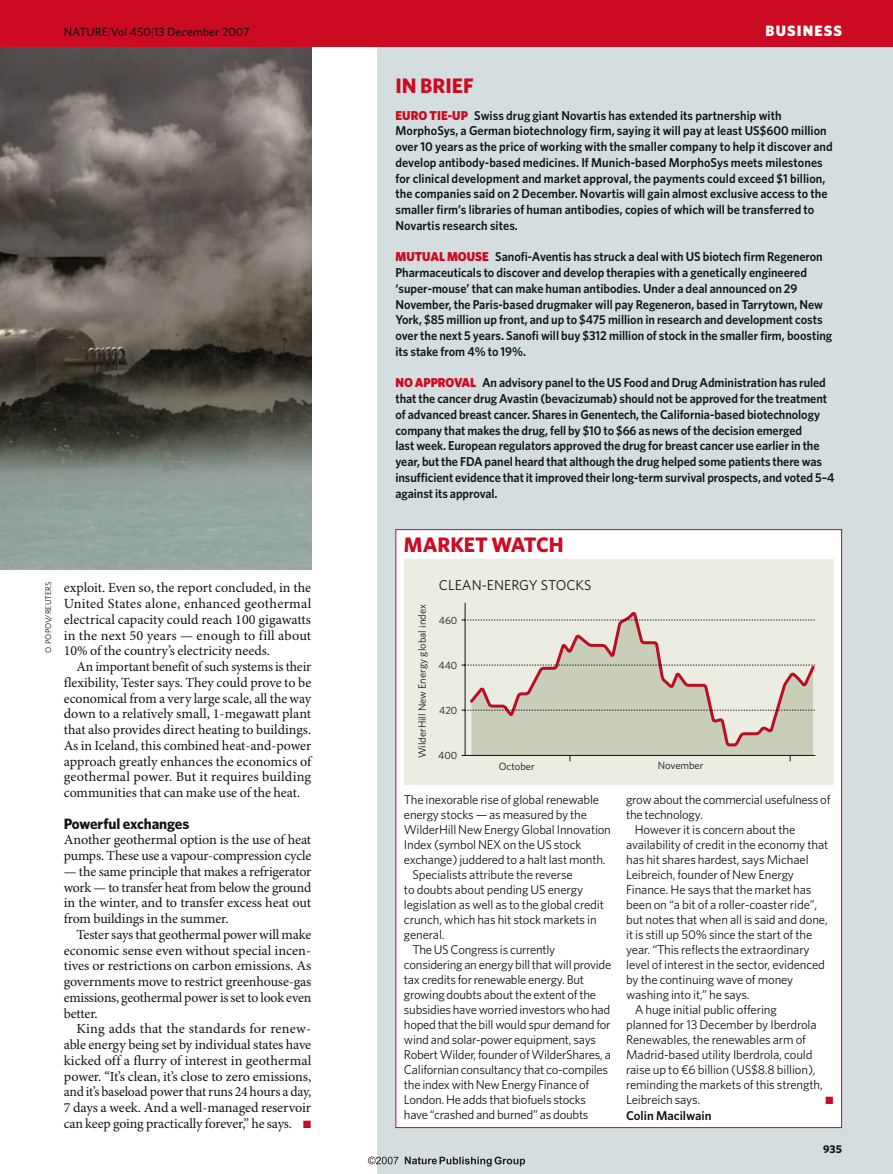
<style>
.page{position:relative;width:893px;height:1174px;background:#fff}
.page>*{position:absolute;margin:0;border:0;box-sizing:border-box;transform-origin:0 0}
.t1{font:700 21px "Whitney";color:#cc0a21}
.t2{font:700 15px "Whitney";letter-spacing:-.005em;color:#141414}
.t3{font:900 15px "Whitney";letter-spacing:.075em;color:#fff}
.t4{font:14.25px "Whitney";color:#141414}
.t5{font:13.95px/15.8px "Minion Pro";letter-spacing:-.01em;color:#141414;text-align:justify}
.t6{font:600 12.9px/15.8px "Whitney";color:#141414;scale:.95 1}
.t7{font:12.75px "Whitney";letter-spacing:-.015em;color:#141414}
.t8{font:600 12.75px "Whitney";color:#141414}
.t9{font:500 12px "Whitney";color:#141414}
.t10{font:700 11.25px "Whitney";color:#141414}
.t11{font:10.5px "Whitney";color:#141414}
.t12{font:10.5px "Zapf Dingbats";color:#cc0a21}
.t13{font:8.25px "Whitney";color:#141414}
.s1{font-weight:300}
.s2{color:#cc0a21}
.s3{font-weight:900;color:#cc0a21}
</style>
<div class="page">
<img style="left:0;top:47px;width:311px;height:523px">
<div style="left:378px;top:47px;width:515px;height:1127px;background:#d4dddf"></div>
<div style="left:396px;top:529px;width:446px;height:598px;background:#fff"></div>
<div style="left:404px;top:559px;width:429px;height:225px;background:#ebede2"></div>
<svg style="left:461px;top:602px;width:355px;height:154px"></svg>
<svg style="left:467px;top:609px;width:349px;height:139px"></svg>
<svg style="left:465px;top:710px;width:351px;height:1px"></svg>
<svg style="left:465px;top:664px;width:351px;height:1px"></svg>
<svg style="left:465px;top:619px;width:351px;height:1px"></svg>
<div style="left:0;top:0;width:893px;height:47px;background:#cc0a21"></div>
<svg style="left:405px;top:1156px;width:120px;height:10px"></svg>
<svg style="left:368px;top:1156px;width:30px;height:8px"></svg>
<p class="t9" style="left:64px;top:27px;width:187px">NATURE<span class="s1">|</span>Vol 450<span class="s1">|</span>13 December 2007</p>
<p class="t3" style="left:765px;top:25px;width:78px">BUSINESS</p>
<p class="t13" style="left:45px;top:653px;width:73px;rotate:-90deg">O. POPOV/REUTERS</p>
<p class="t5" style="left:64px;top:581px;width:249px">exploit. Even so, the report concluded, in the United States alone, enhanced geothermal electrical capacity could reach 100 gigawatts in the next 50 years — enough to fill about 10% of the country’s electricity needs.</p>
<p class="t5" style="left:64px;top:660px;width:249px;text-indent:13px">An important benefit of such systems is their flexibility, Tester says. They could prove to be economical from a very large scale, all the way down to a relatively small, 1-megawatt plant that also provides direct heating to buildings.<br>As in Iceland, this combined heat-and-power approach greatly enhances the economics of geothermal power. But it requires building communities that can make use of the heat.</p>
<p class="t2" style="left:64px;top:817px;width:127px">Powerful exchanges</p>
<p class="t5" style="left:64px;top:833px;width:249px">Another geothermal option is the use of heat pumps. These use a vapour-compression cycle</p>
<p class="t5" style="left:64px;top:864px;width:249px">— the same principle that makes a refrigerator work — to transfer heat from below the ground in the winter, and to transfer excess heat out from buildings in the summer.</p>
<p class="t5" style="left:64px;top:927px;width:249px;text-indent:13px">Tester says that geothermal power will make economic sense even without special incen&shy;tives or restrictions on carbon emissions. As governments move to restrict greenhouse-gas emissions, geothermal power is set to look even better.</p>
<p class="t5" style="left:64px;top:1022px;width:249px;text-indent:13px">King adds that the standards for renew&shy;able energy being set by individual states have kicked off a flurry of interest in geothermal power. “It’s clean, it’s close to zero emissions, and it’s baseload power that runs 24 hours a day, 7 days a week. And a well-managed reservoir can keep going practically forever,” he says. <span class="s2">■</span></p>
<h1 class="t1" style="left:395px;top:78px;width:80px">IN BRIEF</h1>
<p class="t6" style="left:395px;top:108px;width:462px"><span class="s3">EURO TIE-UP</span> Swiss drug giant Novartis has extended its partnership with MorphoSys, a German biotechnology firm, saying it will pay at least US$600 million over 10 years as the price of working with the smaller company to help it discover and develop antibody-based medicines. If Munich-based MorphoSys meets milestones for clinical development and market approval, the payments could exceed $1 billion, the companies said on 2 December. Novartis will gain almost exclusive access to the smaller firm’s libraries of human antibodies, copies of which will be transferred to Novartis research sites.</p>
<p class="t6" style="left:395px;top:250px;width:461px"><span class="s3">MUTUAL MOUSE</span> Sanofi-Aventis has struck a deal with US biotech firm Regeneron Pharmaceuticals to discover and develop therapies with a genetically engineered ‘super-mouse’ that can make human antibodies. Under a deal announced on 29<br>November, the Paris-based drugmaker will pay Regeneron, based in Tarrytown, New York, $85 million up front, and up to $475 million in research and development costs over the next 5 years. Sanofi will buy $312 million of stock in the smaller firm, boosting its stake from 4% to 19%.</p>
<p class="t6" style="left:395px;top:376px;width:464px"><span class="s3">NO APPROVAL</span> An advisory panel to the US Food and Drug Administration has ruled that the cancer drug Avastin (bevacizumab) should not be approved for the treatment of advanced breast cancer. Shares in Genentech, the California-based biotechnology company that makes the drug, fell by $10 to $66 as news of the decision emerged<br>last week. European regulators approved the drug for breast cancer use earlier in the year, but the FDA panel heard that although the drug helped some patients there was insufficient evidence that it improved their long-term survival prospects, and voted 5–4 against its approval.</p>
<h1 class="t1" style="left:404px;top:537px;width:161px">MARKET WATCH</h1>
<p class="t11" style="left:418px;top:758px;width:155px;rotate:-90deg">WilderHill New Energy global index</p>
<p class="t4" style="left:439px;top:579px;width:154px">CLEAN-ENERGY STOCKS</p>
<p class="t11" style="left:439px;top:616px;width:20px">460</p>
<p class="t11" style="left:439px;top:661px;width:20px">440</p>
<p class="t11" style="left:439px;top:706px;width:20px">420</p>
<p class="t11" style="left:438px;top:751px;width:21px">400</p>
<p class="t11" style="left:499px;top:762px;width:37px">October</p>
<p class="t11" style="left:658px;top:761px;width:47px">November</p>
<p class="t7" style="left:404px;top:795px;width:197px">The inexorable rise of global renewable</p>
<p class="t7" style="left:404px;top:810px;width:185px">energy stocks — as measured by the</p>
<p class="t7" style="left:404px;top:825px;width:208px">WilderHill New Energy Global Innovation</p>
<p class="t7" style="left:404px;top:840px;width:179px">Index (symbol NEX on the US stock</p>
<p class="t7" style="left:404px;top:855px;width:203px">exchange) juddered to a halt last month.</p>
<p class="t7" style="left:412px;top:870px;width:162px">Specialists attribute the reverse</p>
<p class="t7" style="left:404px;top:885px;width:181px">to doubts about pending US energy</p>
<p class="t7" style="left:404px;top:900px;width:201px">legislation as well as to the global credit</p>
<p class="t7" style="left:404px;top:915px;width:194px">crunch, which has hit stock markets in</p>
<p class="t7" style="left:404px;top:930px;width:42px">general.</p>
<p class="t7" style="left:412px;top:945px;width:144px">The US Congress is currently</p>
<p class="t7" style="left:404px;top:960px;width:209px">considering an energy bill that will provide</p>
<p class="t7" style="left:404px;top:975px;width:182px">tax credits for renewable energy. But</p>
<p class="t7" style="left:404px;top:990px;width:194px">growing doubts about the extent of the</p>
<p class="t7" style="left:404px;top:1005px;width:208px">subsidies have worried investors who had</p>
<p class="t7" style="left:404px;top:1020px;width:208px">hoped that the bill would spur demand for</p>
<p class="t7" style="left:404px;top:1035px;width:194px">wind and solar-power equipment, says</p>
<p class="t7" style="left:404px;top:1050px;width:209px">Robert Wilder, founder of WilderShares, a</p>
<p class="t7" style="left:404px;top:1065px;width:206px">Californian consultancy that co-compiles</p>
<p class="t7" style="left:404px;top:1080px;width:187px">the index with New Energy Finance of</p>
<p class="t7" style="left:404px;top:1095px;width:183px">London. He adds that biofuels stocks</p>
<p class="t7" style="left:404px;top:1110px;width:186px">have “crashed and burned” as doubts</p>
<p class="t7" style="left:626px;top:795px;width:206px">grow about the commercial usefulness of</p>
<p class="t7" style="left:626px;top:810px;width:78px">the technology.</p>
<p class="t7" style="left:635px;top:825px;width:162px">However it is concern about the</p>
<p class="t7" style="left:626px;top:840px;width:204px">availability of credit in the economy that</p>
<p class="t7" style="left:626px;top:855px;width:184px">has hit shares hardest, says Michael</p>
<p class="t7" style="left:626px;top:870px;width:169px">Leibreich, founder of New Energy</p>
<p class="t7" style="left:626px;top:885px;width:187px">Finance. He says that the market has</p>
<p class="t7" style="left:626px;top:900px;width:193px">been on “a bit of a roller-coaster ride”,</p>
<p class="t7" style="left:626px;top:915px;width:203px">but notes that when all is said and done,</p>
<p class="t7" style="left:626px;top:930px;width:188px">it is still up 50% since the start of the</p>
<p class="t7" style="left:626px;top:945px;width:185px">year. “This reflects the extraordinary</p>
<p class="t7" style="left:626px;top:960px;width:200px">level of interest in the sector, evidenced</p>
<p class="t7" style="left:626px;top:975px;width:169px">by the continuing wave of money</p>
<p class="t7" style="left:626px;top:990px;width:125px">washing into it,” he says.</p>
<p class="t7" style="left:635px;top:1005px;width:144px">A huge initial public offering</p>
<p class="t7" style="left:626px;top:1020px;width:192px">planned for 13 December by Iberdrola</p>
<p class="t7" style="left:626px;top:1035px;width:181px">Renewables, the renewables arm of</p>
<p class="t7" style="left:626px;top:1050px;width:188px">Madrid-based utility Iberdrola, could</p>
<p class="t7" style="left:626px;top:1065px;width:191px">raise up to ¤6 billion (US$8.8 billion),</p>
<p class="t7" style="left:626px;top:1080px;width:198px">reminding the markets of this strength,</p>
<p class="t7" style="left:626px;top:1095px;width:76px">Leibreich says.</p>
<p class="t12" style="left:825px;top:1095px;width:9px">■</p>
<p class="t8" style="left:626px;top:1110px;width:87px">Colin Macilwain</p>
<p class="t10" style="left:823px;top:1144px;width:20px">935</p>
</div>
